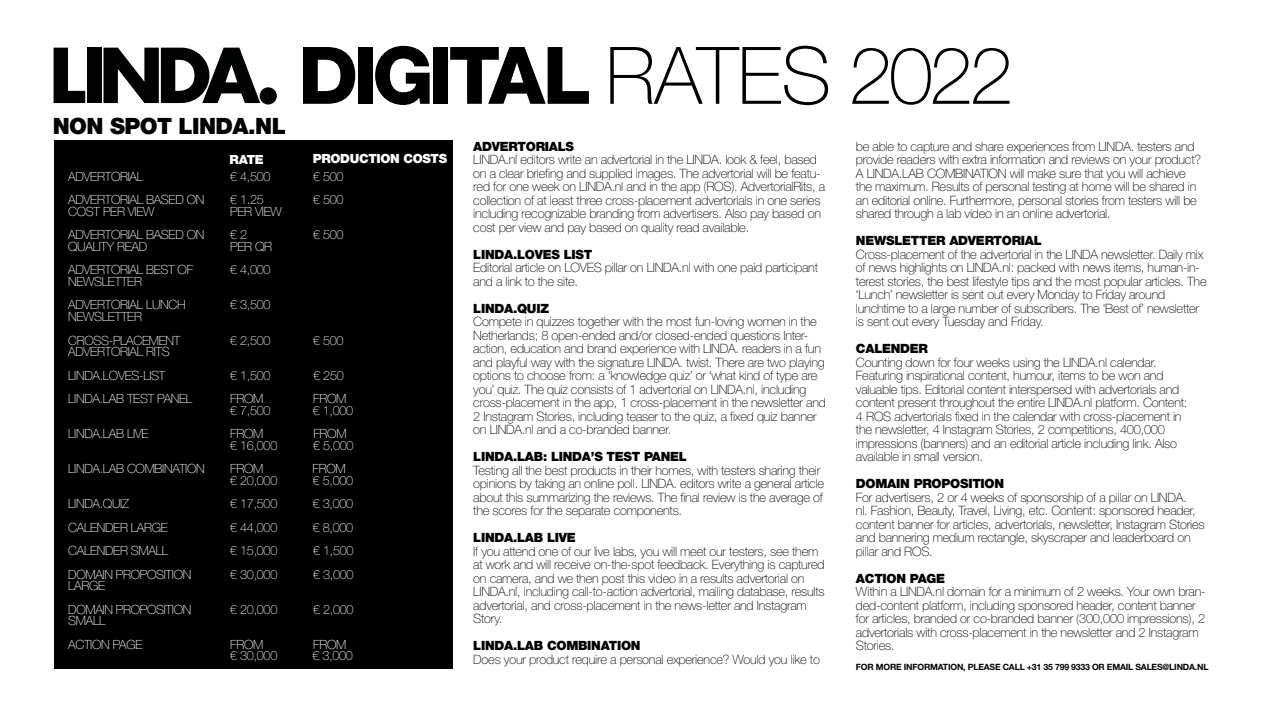
<style>
.page{position:relative;width:1263px;height:723px;background:#fff}
.page>*{position:absolute;margin:0;border:0;box-sizing:border-box;transform-origin:0 0}
.t1{font:100 79.5px "Helvetica Neue LT";letter-spacing:-.05em;color:#000}
.t2{font:900 22.5px "Helvetica Neue LT";letter-spacing:-.025em;color:#020203}
.t3{font:100 12.9px/13.5px "Helvetica Neue LT";letter-spacing:-.02em;color:#000}
.t4{font:900 12.75px "Helvetica Neue LT";letter-spacing:-.02em;color:#000}
.t5{font:100 12.6px/23.4px "Helvetica Neue LT";letter-spacing:-.025em;color:#fff}
.t6{font:900 12.6px "Helvetica Neue LT";letter-spacing:-.025em;color:#fff}
.t7{font:700 8.7px "Helvetica Neue LT";letter-spacing:-.02em;color:#000}
.s1{font-weight:800}
</style>
<div class="page">
<div style="left:54px;top:140px;width:398px;height:529px;background:#000"></div>
<svg style="left:54px;top:48px;width:31px;height:55px"></svg>
<div style="left:87px;top:48px;width:14px;height:55px;background:#010202"></div>
<svg style="left:103px;top:48px;width:157px;height:55px"></svg>
<div style="left:260px;top:87px;width:17px;height:17px;background:#010202;border-radius:50%"></div>
<h2 class="t2" style="left:53px;top:113px;width:235px">NON SPOT LINDA.NL</h2>
<h1 class="t1" style="left:298px;top:30px;width:717px"><span class="s1">DIGITAL</span> RATES 2022</h1>
<p class="t6" style="left:230px;top:151px;width:36px">RATE</p>
<p class="t6" style="left:313px;top:151px;width:136px">PRODUCTION COSTS</p>
<p class="t5" style="left:68px;top:164px;width:76px">ADVERTORIAL</p>
<p class="t5" style="left:230px;top:164px;width:42px">€ 4,500</p>
<p class="t5" style="left:313px;top:164px;width:32px">€ 500</p>
<p class="t5" style="left:68px;top:188px;width:138px">ADVERTORIAL BASED ON</p>
<p class="t5" style="left:230px;top:188px;width:35px">€ 1.25</p>
<p class="t5" style="left:313px;top:188px;width:32px">€ 500</p>
<p class="t5" style="left:68px;top:200px;width:88px">COST PER VIEW</p>
<p class="t5" style="left:230px;top:200px;width:53px">PER VIEW</p>
<p class="t5" style="left:68px;top:223px;width:138px">ADVERTORIAL BASED ON</p>
<p class="t5" style="left:230px;top:223px;width:18px">€ 2</p>
<p class="t5" style="left:313px;top:223px;width:32px">€ 500</p>
<p class="t5" style="left:68px;top:235px;width:80px">QUALITY READ</p>
<p class="t5" style="left:230px;top:235px;width:43px">PER QR</p>
<p class="t5" style="left:68px;top:258px;width:126px">ADVERTORIAL BEST OF</p>
<p class="t5" style="left:230px;top:258px;width:42px">€ 4,000</p>
<p class="t5" style="left:68px;top:270px;width:119px">NEWSLETTER<br>ADVERTORIAL LUNCH</p>
<p class="t5" style="left:230px;top:293px;width:42px">€ 3,500</p>
<p class="t5" style="left:68px;top:305px;width:114px">NEWSLETTER<br>CROSS-PLACEMENT</p>
<p class="t5" style="left:230px;top:328px;width:42px">€ 2,500</p>
<p class="t5" style="left:313px;top:328px;width:32px">€ 500</p>
<p class="t5" style="left:68px;top:340px;width:103px">ADVERTORIAL RITS<br>LINDA.LOVES-LIST</p>
<p class="t5" style="left:230px;top:363px;width:42px">€ 1,500</p>
<p class="t5" style="left:313px;top:363px;width:32px">€ 250</p>
<p class="t5" style="left:68px;top:387px;width:126px">LINDA.LAB TEST PANEL</p>
<p class="t5" style="left:230px;top:387px;width:35px">FROM</p>
<p class="t5" style="left:313px;top:387px;width:35px">FROM</p>
<p class="t5" style="left:230px;top:398px;width:42px">€ 7,500</p>
<p class="t5" style="left:313px;top:398px;width:42px">€ 1,000</p>
<p class="t5" style="left:68px;top:422px;width:82px">LINDA.LAB LIVE</p>
<p class="t5" style="left:230px;top:422px;width:35px">FROM</p>
<p class="t5" style="left:313px;top:422px;width:35px">FROM</p>
<p class="t5" style="left:230px;top:434px;width:49px">€ 16,000</p>
<p class="t5" style="left:313px;top:434px;width:42px">€ 5,000</p>
<p class="t5" style="left:68px;top:457px;width:138px">LINDA.LAB COMBINATION</p>
<p class="t5" style="left:230px;top:457px;width:35px">FROM</p>
<p class="t5" style="left:313px;top:457px;width:35px">FROM</p>
<p class="t5" style="left:230px;top:469px;width:49px">€ 20,000</p>
<p class="t5" style="left:313px;top:469px;width:42px">€ 5,000</p>
<p class="t5" style="left:68px;top:492px;width:62px">LINDA.QUIZ</p>
<p class="t5" style="left:230px;top:492px;width:49px">€ 17,500</p>
<p class="t5" style="left:313px;top:492px;width:42px">€ 3,000</p>
<p class="t5" style="left:68px;top:515px;width:101px">CALENDER LARGE</p>
<p class="t5" style="left:230px;top:515px;width:49px">€ 44,000</p>
<p class="t5" style="left:313px;top:515px;width:42px">€ 8,000</p>
<p class="t5" style="left:68px;top:539px;width:101px">CALENDER SMALL</p>
<p class="t5" style="left:230px;top:539px;width:49px">€ 15,000</p>
<p class="t5" style="left:313px;top:539px;width:42px">€ 1,500</p>
<p class="t5" style="left:68px;top:562px;width:125px">DOMAIN PROPOSITION</p>
<p class="t5" style="left:230px;top:562px;width:49px">€ 30,000</p>
<p class="t5" style="left:313px;top:562px;width:42px">€ 3,000</p>
<p class="t5" style="left:68px;top:574px;width:125px">LARGE<br>DOMAIN PROPOSITION</p>
<p class="t5" style="left:230px;top:597px;width:49px">€ 20,000</p>
<p class="t5" style="left:313px;top:597px;width:42px">€ 2,000</p>
<p class="t5" style="left:68px;top:609px;width:76px">SMALL<br>ACTION PAGE</p>
<p class="t5" style="left:230px;top:632px;width:35px">FROM</p>
<p class="t5" style="left:313px;top:632px;width:35px">FROM</p>
<p class="t5" style="left:230px;top:644px;width:49px">€ 30,000</p>
<p class="t5" style="left:313px;top:644px;width:42px">€ 3,000</p>
<p class="t4" style="left:473px;top:138px;width:102px">ADVERTORIALS</p>
<p class="t3" style="left:473px;top:153px;width:353px">LINDA.nl editors write an advertorial in the LINDA. look &amp; feel, based on a clear briefing and supplied images. The advertorial will be featu&shy;red for one week on LINDA.nl and in the app (ROS). AdvertorialRits, a collection of at least three cross-placement advertorials in one series including recognizable branding from advertisers. Also pay based on cost per view and pay based on quality read available.</p>
<p class="t4" style="left:473px;top:246px;width:120px">LINDA.LOVES LIST</p>
<p class="t3" style="left:473px;top:261px;width:346px">Editorial article on LOVES pillar on LINDA.nl with one paid participant and a link to the site.</p>
<p class="t4" style="left:473px;top:300px;width:77px">LINDA.QUIZ</p>
<p class="t3" style="left:473px;top:315px;width:354px">Compete in quizzes together with the most fun-loving women in the Netherlands; 8 open-ended and/or closed-ended questions Inter&shy;action, education and brand experience with LINDA. readers in a fun and playful way with the signature LINDA. twist. There are two playing options to choose from: a ‘knowledge quiz’ or ‘what kind of type are you’ quiz. The quiz consists of 1 advertorial on LINDA.nl, including cross-placement in the app, 1 cross-placement in the newsletter and 2 Instagram Stories, including teaser to the quiz, a fixed quiz banner on LINDA.nl and a co-branded banner.</p>
<p class="t4" style="left:473px;top:449px;width:215px">LINDA.LAB: LINDA’S TEST PANEL</p>
<p class="t3" style="left:473px;top:463px;width:353px">Testing all the best products in their homes, with testers sharing their opinions by taking an online poll. LINDA. editors write a general article about this summarizing the reviews. The final review is the average of the scores for the separate components.</p>
<p class="t4" style="left:473px;top:530px;width:104px">LINDA.LAB LIVE</p>
<p class="t3" style="left:473px;top:544px;width:353px">If you attend one of our live labs, you will meet our testers, see them at work and will receive on-the-spot feedback. Everything is captured on camera, and we then post this video in a results advertorial on LINDA.nl, including call-to-action advertorial, mailing database, results advertorial, and cross-placement in the news-letter and Instagram Story.</p>
<p class="t4" style="left:473px;top:638px;width:169px">LINDA.LAB COMBINATION</p>
<p class="t3" style="left:473px;top:652px;width:348px">Does your product require a personal experience? Would you like to</p>
<p class="t3" style="left:856px;top:139px;width:347px">be able to capture and share experiences from LINDA. testers and provide readers with extra information and reviews on your product?<br>A LINDA.LAB COMBINATION will make sure that you will achieve the maximum. Results of personal testing at home will be shared in an editorial online. Furthermore, personal stories from testers will be shared through a lab video in an online advertorial.</p>
<p class="t4" style="left:856px;top:233px;width:187px">NEWSLETTER ADVERTORIAL</p>
<p class="t3" style="left:856px;top:247px;width:352px">Cross-placement of the advertorial in the LINDA newsletter. Daily mix of news highlights on LINDA.nl: packed with news items, human-in&shy;terest stories, the best lifestyle tips and the most popular articles. The ‘Lunch’ newsletter is sent out every Monday to Friday around lunchtime to a large number of subscribers. The ‘Best of’ newsletter is sent out every Tuesday and Friday.</p>
<p class="t4" style="left:856px;top:341px;width:74px">CALENDER</p>
<p class="t3" style="left:856px;top:355px;width:333px">Counting down for four weeks using the LINDA.nl calendar.<br>Featuring inspirational content, humour, items to be won and valuable tips. Editorial content interspersed with advertorials and content present throughout the entire LINDA.nl platform. Content:<br>4 ROS advertorials fixed in the calendar with cross-placement in the newsletter, 4 Instagram Stories, 2 competitions, 400,000 impressions (banners) and an editorial article including link. Also available in small version.</p>
<p class="t4" style="left:856px;top:476px;width:150px">DOMAIN PROPOSITION</p>
<p class="t3" style="left:856px;top:490px;width:350px">For advertisers, 2 or 4 weeks of sponsorship of a pillar on LINDA.<br>nl. Fashion, Beauty, Travel, Living, etc. Content: sponsored header, content banner for articles, advertorials, newsletter, Instagram Stories and bannering medium rectangle, skyscraper and leaderboard on pillar and ROS.</p>
<p class="t4" style="left:856px;top:571px;width:91px">ACTION PAGE</p>
<p class="t3" style="left:856px;top:585px;width:351px">Within a LINDA.nl domain for a minimum of 2 weeks. Your own bran&shy;ded-content platform, including sponsored header, content banner for articles, branded or co-branded banner (300,000 impressions), 2 advertorials with cross-placement in the newsletter and 2 Instagram Stories.</p>
<p class="t7" style="left:856px;top:662px;width:354px">FOR MORE INFORMATION, PLEASE CALL +31 35 799 9333 OR EMAIL SALES@LINDA.NL</p>
</div>
